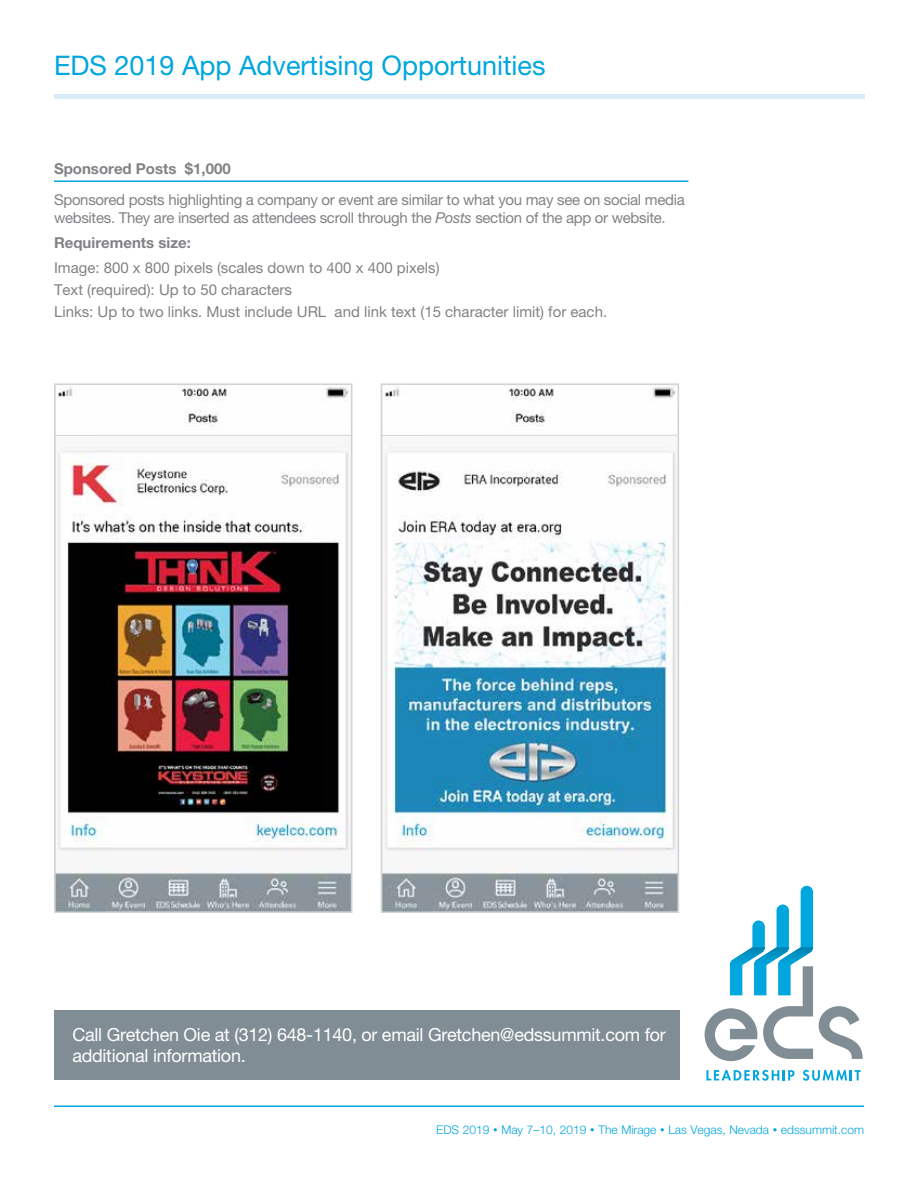
<style>
.page{position:relative;width:918px;height:1188px;background:#fff}
.page>*{position:absolute;margin:0;border:0;box-sizing:border-box;transform-origin:0 0}
.t1{font:27px "Helvetica Neue";color:#00a6de}
.t2{font:18px/21px "Helvetica Neue";letter-spacing:-.015em;color:#fff}
.t3{font:15px/18px "Helvetica Neue";letter-spacing:-.02em;color:#808285}
.t4{font:15px/22px "Helvetica Neue";color:#808285}
.t5{font:700 15px "Helvetica Neue";color:#808285}
.t6{font:300 12px "Helvetica Neue";color:#00a6de}
.s1{font-style:italic}
.s2{font-size:9px}
</style>
<div class="page">
<div style="left:54px;top:1010px;width:625px;height:69px;background:#818d94"></div>
<svg style="left:819px;top:1006px;width:44px;height:53px"></svg>
<svg style="left:705px;top:886px;width:108px;height:175px"></svg>
<svg style="left:706px;top:1070px;width:88px;height:11px"></svg>
<svg style="left:803px;top:1070px;width:58px;height:11px"></svg>
<div style="left:54px;top:94px;width:810px;height:5px;background:#daecf8"></div>
<hr style="left:54px;top:180px;width:634px;height:2px;background:#00a6de">
<img style="left:57px;top:386px;width:293px;height:524px">
<div style="left:54px;top:383px;width:299px;height:530px;border:2px solid #d1d3d4"></div>
<img style="left:384px;top:386px;width:292px;height:524px">
<div style="left:381px;top:383px;width:298px;height:530px;border:2px solid #d1d3d4"></div>
<hr style="left:54px;top:1106px;width:810px;height:1px;background:#00a6de">
<h1 class="t1" style="left:54px;top:50px;width:493px">EDS 2019 App Advertising Opportunities</h1>
<p class="t5" style="left:54px;top:159px;width:178px">Sponsored Posts $1,000</p>
<p class="t3" style="left:54px;top:191px;width:632px">Sponsored posts highlighting a company or event are similar to what you may see on social media websites. They are inserted as attendees scroll through the <span class="s1">Posts</span> section of the app or website.</p>
<p class="t5" style="left:54px;top:233px;width:138px">Requirements size:</p>
<p class="t4" style="left:54px;top:256px;width:555px">Image: 800 x 800 pixels (scales down to 400 x 400 pixels)<br>Text (required): Up to 50 characters<br>Links: Up to two links. Must include URL and link text (15 character limit) for each.</p>
<p class="t2" style="left:72px;top:1024px;width:595px">Call Gretchen Oie at (312) 648-1140, or email Gretchen@edssummit.com for additional information.</p>
<p class="t6" style="left:436px;top:1122px;width:429px">EDS 2019 <span class="s2">•</span> May 7–10, 2019 <span class="s2">•</span> The Mirage <span class="s2">•</span> Las Vegas, Nevada <span class="s2">•</span> edssummit.com</p>
</div>
